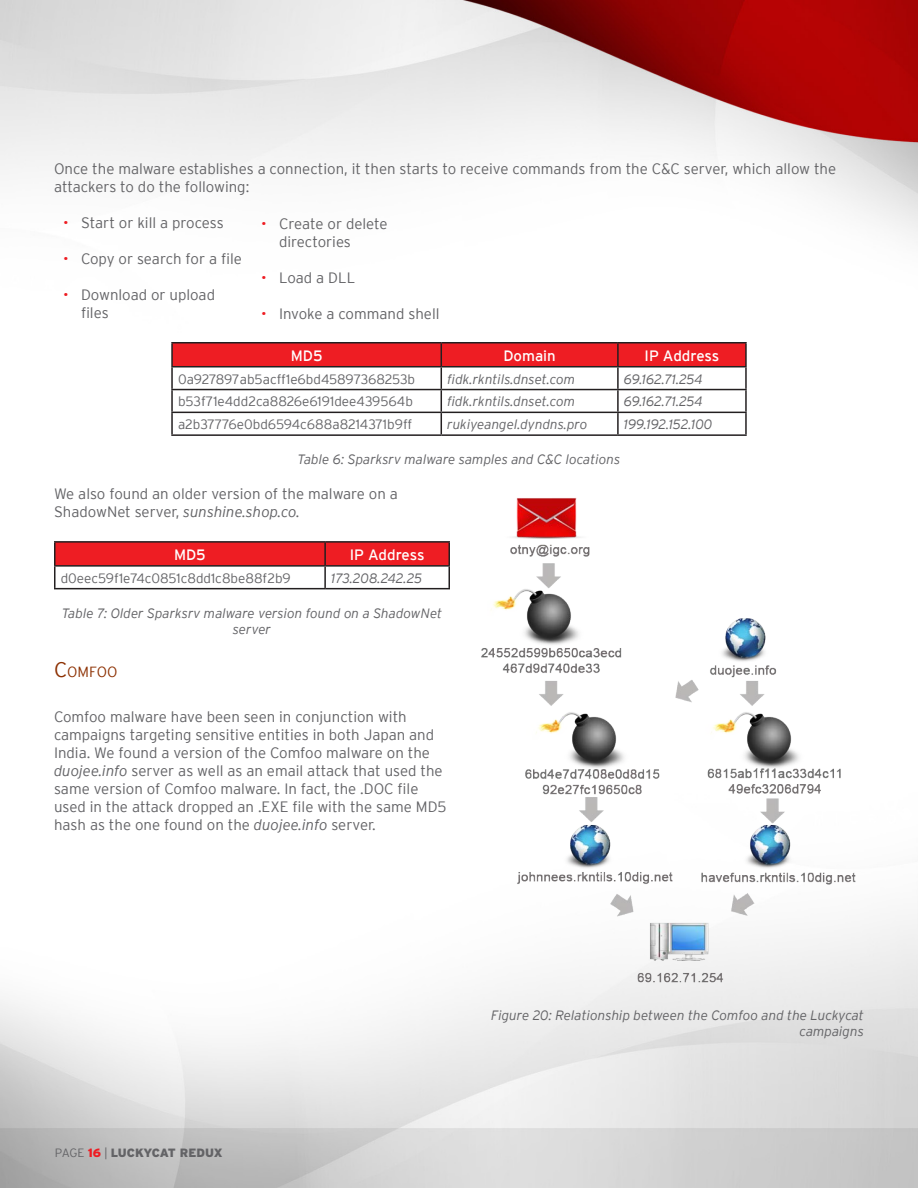
<style>
.page{position:relative;width:918px;height:1188px;background:#fff}
.page>*{position:absolute;margin:0;border:0;box-sizing:border-box;transform-origin:0 0}
.body_text_1{font:300 15px/18px "Interstate";color:#636366}
.bulleted_text_1{font:300 15px/18px "Interstate";color:#636366}
.table_heading{font:15px "Interstate";color:#fff}
.heading_2{font:300 14.7px "Interstate";color:#8d3103}
.table_text_1{font:300 13.5px "Interstate";color:#636366}
.table_text_1-2{font:italic 300 13.5px "Interstate";color:#636366}
.table_caption{font:italic 300 13.5px/16.2px "Interstate";color:#636366;text-align:center}
.figure_caption{font:italic 300 13.5px/16.2px "Interstate";color:#636366;text-align:right}
.t1{font:900 12px "Interstate";letter-spacing:-.005em;color:#636366}
.s1{color:#ee1d23}
.s2{font-style:italic}
.s3{font-size:21px}
.s4{font-weight:300}
</style>
<div class="page">
<img style="left:1px;top:0;width:917px;height:1188px">
<hr style="left:171px;top:367px;width:2px;height:22px;background:#231f20">
<hr style="left:745px;top:367px;width:2px;height:22px;background:#231f20">
<hr style="left:171px;top:389px;width:270px;height:1px;background:#231f20">
<hr style="left:171px;top:390px;width:2px;height:22px;background:#231f20">
<hr style="left:618px;top:389px;width:129px;height:1px;background:#231f20">
<hr style="left:745px;top:390px;width:2px;height:22px;background:#231f20">
<hr style="left:171px;top:412px;width:270px;height:1px;background:#231f20">
<hr style="left:171px;top:413px;width:2px;height:21px;background:#231f20">
<svg style="left:172px;top:343px;width:574px;height:91px"></svg>
<hr style="left:618px;top:412px;width:129px;height:1px;background:#231f20">
<hr style="left:617px;top:413px;width:2px;height:21px;background:#231f20">
<hr style="left:745px;top:413px;width:2px;height:21px;background:#231f20">
<hr style="left:171px;top:434px;width:270px;height:2px;background:#231f20">
<hr style="left:441px;top:434px;width:177px;height:2px;background:#231f20">
<hr style="left:618px;top:434px;width:129px;height:2px;background:#231f20">
<hr style="left:171px;top:342px;width:270px;height:1px;background:#231f20">
<hr style="left:171px;top:343px;width:2px;height:23px;background:#231f20">
<hr style="left:441px;top:342px;width:177px;height:1px;background:#231f20">
<hr style="left:618px;top:342px;width:129px;height:1px;background:#231f20">
<hr style="left:617px;top:343px;width:2px;height:23px;background:#231f20">
<hr style="left:745px;top:343px;width:2px;height:23px;background:#231f20">
<hr style="left:171px;top:366px;width:270px;height:1px;background:#231f20">
<hr style="left:441px;top:366px;width:177px;height:1px;background:#231f20">
<hr style="left:618px;top:366px;width:129px;height:1px;background:#231f20">
<div style="left:56px;top:543px;width:392px;height:22px;background:#ee1d23"></div>
<hr style="left:324px;top:543px;width:2px;height:22px;background:#231f20">
<hr style="left:54px;top:567px;width:2px;height:21px;background:#231f20">
<hr style="left:324px;top:567px;width:2px;height:21px;background:#231f20">
<hr style="left:448px;top:567px;width:2px;height:21px;background:#231f20">
<hr style="left:54px;top:588px;width:271px;height:1px;background:#231f20">
<hr style="left:325px;top:588px;width:125px;height:1px;background:#231f20">
<hr style="left:54px;top:541px;width:271px;height:2px;background:#231f20">
<hr style="left:54px;top:543px;width:2px;height:22px;background:#231f20">
<hr style="left:325px;top:541px;width:125px;height:2px;background:#231f20">
<hr style="left:448px;top:543px;width:2px;height:22px;background:#231f20">
<hr style="left:54px;top:565px;width:271px;height:2px;background:#231f20">
<hr style="left:325px;top:565px;width:125px;height:2px;background:#231f20">
<img style="left:468px;top:487px;width:397px;height:513px">
<p class="body_text_1" style="left:54px;top:160px;width:784px">Once the malware establishes a connection, it then starts to receive commands from the C&amp;C server, which allow the attackers to do the following:</p>
<p class="bulleted_text_1" style="left:63px;top:214px;width:162px"><span class="s1">•</span> Start or kill a process</p>
<p class="bulleted_text_1" style="left:63px;top:250px;width:180px"><span class="s1">•</span> Copy or search for a file</p>
<p class="bulleted_text_1" style="left:81px;top:286px;width:136px;text-indent:-18px"><span class="s1">•</span> Download or upload files</p>
<p class="table_heading" style="left:291px;top:347px;width:33px">MD5</p>
<p class="table_heading" style="left:503px;top:347px;width:54px">Domain</p>
<p class="table_heading" style="left:645px;top:347px;width:76px">IP Address</p>
<p class="table_text_1" style="left:178px;top:371px;width:239px">0a927897ab5acff1e6bd45897368253b</p>
<p class="table_text_1-2" style="left:447px;top:371px;width:129px">fidk.rkntils.dnset.com</p>
<p class="table_text_1-2" style="left:624px;top:371px;width:81px">69.162.71.254</p>
<p class="table_text_1" style="left:178px;top:394px;width:236px">b53f71e4dd2ca8826e6191dee439564b</p>
<p class="table_text_1-2" style="left:447px;top:394px;width:129px">fidk.rkntils.dnset.com</p>
<p class="table_text_1-2" style="left:624px;top:394px;width:81px">69.162.71.254</p>
<p class="table_text_1" style="left:178px;top:417px;width:236px">a2b37776e0bd6594c688a8214371b9ff</p>
<p class="table_text_1-2" style="left:447px;top:417px;width:142px">rukiyeangel.dyndns.pro</p>
<p class="table_text_1-2" style="left:624px;top:417px;width:90px">199.192.152.100</p>
<p class="table_caption" style="left:298px;top:451px;width:324px">Table 6: Sparksrv malware samples and C&amp;C locations</p>
<p class="body_text_1" style="left:54px;top:485px;width:345px">We also found an older version of the malware on a<br>ShadowNet server, <span class="s2">sunshine.shop.co.</span></p>
<p class="table_heading" style="left:174px;top:546px;width:33px">MD5</p>
<p class="table_heading" style="left:350px;top:546px;width:76px">IP Address</p>
<p class="table_text_1" style="left:61px;top:570px;width:232px">d0eec59f1e74c0851c8dd1c8be88f2b9</p>
<p class="table_text_1-2" style="left:331px;top:570px;width:93px">173.208.242.25</p>
<p class="table_caption" style="left:62px;top:605px;width:382px">Table 7: Older Sparksrv malware version found on a ShadowNet server</p>
<p class="heading_2" style="left:54px;top:664px;width:65px"><span class="s3">C</span>OM FOO</p>
<p class="body_text_1" style="left:54px;top:708px;width:394px">Comfoo malware have been seen in conjunction with campaigns targeting sensitive entities in both Japan and India. We found a version of the Comfoo malware on the <span class="s2">duojee.info</span> server as well as an email attack that used the same version of Comfoo malware. In fact, the .DOC file used in the attack dropped an .EXE file with the same MD5 hash as the one found on the <span class="s2">duojee.info</span> server.</p>
<p class="bulleted_text_1" style="left:279px;top:215px;width:110px;text-indent:-18px"><span class="s1">•</span> Create or delete directories</p>
<p class="bulleted_text_1" style="left:261px;top:269px;width:96px"><span class="s1">•</span> Load a DLL</p>
<p class="bulleted_text_1" style="left:261px;top:305px;width:180px"><span class="s1">•</span> Invoke a command shell</p>
<p class="t1" style="left:55px;top:1146px;width:169px"><span class="s4">PAGE</span> <span class="s1">16</span> <span class="s4">|</span> LUCKYCAT REDUX</p>
<p class="figure_caption" style="left:491px;top:1007px;width:374px">Figure 20: Relationship between the Comfoo and the Luckycat campaigns</p>
</div>
